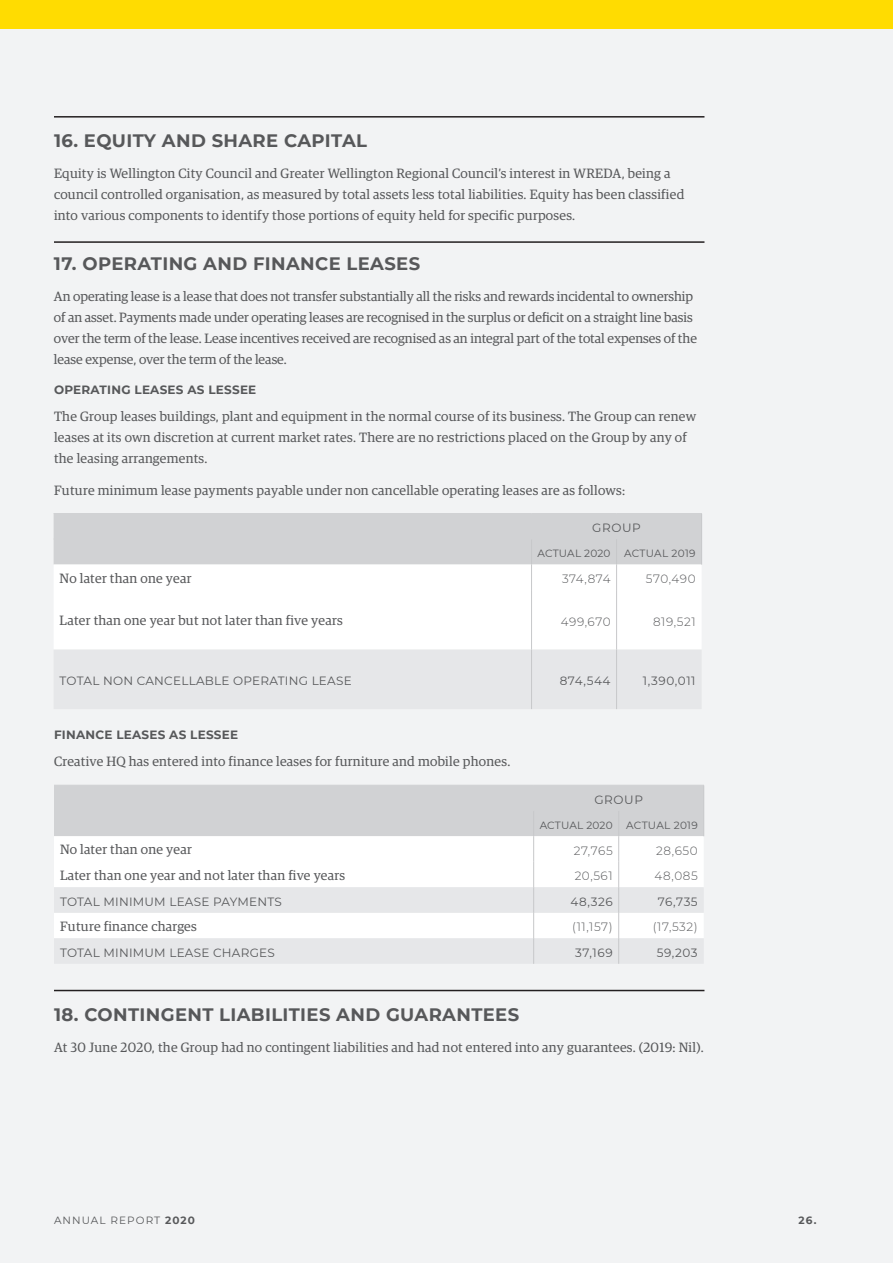
<style>
.page{position:relative;width:893px;height:1263px;background:#f2f3f4}
.page>*{position:absolute;margin:0;border:0;box-sizing:border-box;transform-origin:0 0}
.BODY_HEADER{font:700 18px "Montserrat";letter-spacing:.02em;color:#57585a}
.Body_Main{font:13.5px/21px "Guardian Egyp";letter-spacing:.02em;color:#57585a}
.Body_Main-2{font:13.5px/21px "Guardian Egyp";color:#57585a}
.SIGNATURE{font:12px "Montserrat";letter-spacing:.02em;color:#57585a}
.NUMBERS{font:300 12px "Montserrat";letter-spacing:.05em;color:#57585a}
.BODY_HEADER_2{font:700 12px "Montserrat";letter-spacing:.02em;color:#57585a}
.NUMBERS_TOTALS{font:12px "Montserrat";letter-spacing:.05em;color:#57585a}
.t1{font:10.5px "Montserrat";letter-spacing:.02em;color:#57585a}
.t2{font:10.5px "Montserrat";letter-spacing:.1em;color:#57585a}
.t3{font:700 10.5px "Montserrat";color:#57585a}
.s1{font-weight:700}
</style>
<div class="page">
<div style="left:0;top:0;width:893px;height:29px;background:#ffdc01"></div>
<hr style="left:54px;top:116px;width:650px;height:2px;background:#231f20">
<hr style="left:54px;top:990px;width:650px;height:1px;background:#231f20">
<hr style="left:54px;top:241px;width:650px;height:2px;background:#231f20">
<div style="left:54px;top:590px;width:647px;height:59px;background:#fff"></div>
<div style="left:54px;top:650px;width:647px;height:59px;background:#e6e7e9"></div>
<hr style="left:531px;top:649px;width:1px;height:60px;background:#c7c8ca">
<hr style="left:616px;top:649px;width:1px;height:60px;background:#c7c8ca">
<hr style="left:531px;top:590px;width:1px;height:59px;background:#c7c8ca">
<svg style="left:54px;top:513px;width:648px;height:77px"></svg>
<hr style="left:616px;top:590px;width:1px;height:59px;background:#c7c8ca">
<svg style="left:54px;top:785px;width:650px;height:179px"></svg>
<p class="BODY_HEADER" style="left:54px;top:128px;width:315px">16. EQUITY AND SHARE CAPITAL</p>
<p class="Body_Main" style="left:54px;top:162px;width:632px">Equity is Wellington City Council and Greater Wellington Regional Council’s interest in WREDA, being a council controlled organisation, as measured by total assets less total liabilities. Equity has been classified into various components to identify those portions of equity held for specific purposes.</p>
<p class="BODY_HEADER" style="left:54px;top:250px;width:368px">17. OPERATING AND FINANCE LEASES</p>
<p class="Body_Main-2" style="left:54px;top:285px;width:645px">An operating lease is a lease that does not transfer substantially all the risks and rewards incidental to ownership of an asset. Payments made under operating leases are recognised in the surplus or deficit on a straight line basis over the term of the lease. Lease incentives received are recognised as an integral part of the total expenses of the lease expense, over the term of the lease.</p>
<p class="BODY_HEADER_2" style="left:54px;top:381px;width:204px">OPERATING LEASES AS LESSEE</p>
<p class="Body_Main" style="left:54px;top:405px;width:644px">The Group leases buildings, plant and equipment in the normal course of its business. The Group can renew leases at its own discretion at current market rates. There are no restrictions placed on the Group by any of the leasing arrangements.</p>
<p class="Body_Main" style="left:54px;top:479px;width:573px">Future minimum lease payments payable under non cancellable operating leases are as follows:</p>
<p class="SIGNATURE" style="left:592px;top:519px;width:50px">GROUP</p>
<p class="t1" style="left:537px;top:546px;width:75px">ACTUAL 2020</p>
<p class="t1" style="left:624px;top:546px;width:73px">ACTUAL 2019</p>
<p class="Body_Main" style="left:60px;top:567px;width:133px">No later than one year</p>
<p class="NUMBERS" style="left:562px;top:571px;width:50px">374,874</p>
<p class="NUMBERS" style="left:646px;top:571px;width:51px">570,490</p>
<p class="Body_Main" style="left:60px;top:609px;width:285px">Later than one year but not later than five years</p>
<p class="NUMBERS" style="left:561px;top:613px;width:51px">499,670</p>
<p class="NUMBERS" style="left:653px;top:613px;width:44px">819,521</p>
<p class="SIGNATURE" style="left:60px;top:673px;width:294px">TOTAL NON CANCELLABLE OPERATING LEASE</p>
<p class="NUMBERS_TOTALS" style="left:560px;top:673px;width:52px">874,544</p>
<p class="NUMBERS_TOTALS" style="left:643px;top:673px;width:54px">1,390,011</p>
<p class="BODY_HEADER_2" style="left:54px;top:726px;width:186px">FINANCE LEASES AS LESSEE</p>
<p class="Body_Main" style="left:54px;top:750px;width:458px">Creative HQ has entered into finance leases for furniture and mobile phones.</p>
<p class="SIGNATURE" style="left:594px;top:791px;width:50px">GROUP</p>
<p class="t1" style="left:540px;top:817px;width:75px">ACTUAL 2020</p>
<p class="t1" style="left:626px;top:817px;width:73px">ACTUAL 2019</p>
<p class="Body_Main" style="left:60px;top:838px;width:133px">No later than one year</p>
<p class="NUMBERS" style="left:574px;top:842px;width:40px">27,765</p>
<p class="NUMBERS" style="left:656px;top:842px;width:43px">28,650</p>
<p class="Body_Main" style="left:60px;top:864px;width:287px">Later than one year and not later than five years</p>
<p class="NUMBERS" style="left:575px;top:868px;width:40px">20,561</p>
<p class="NUMBERS" style="left:655px;top:868px;width:45px">48,085</p>
<p class="SIGNATURE" style="left:60px;top:893px;width:223px">TOTAL MINIMUM LEASE PAYMENTS</p>
<p class="NUMBERS_TOTALS" style="left:570px;top:893px;width:44px">48,326</p>
<p class="NUMBERS_TOTALS" style="left:658px;top:893px;width:42px">76,735</p>
<p class="Body_Main" style="left:60px;top:915px;width:138px">Future finance charges</p>
<p class="NUMBERS" style="left:572px;top:919px;width:42px">(11,157)</p>
<p class="NUMBERS" style="left:653px;top:919px;width:47px">(17,532)</p>
<p class="SIGNATURE" style="left:60px;top:944px;width:216px">TOTAL MINIMUM LEASE CHARGES</p>
<p class="NUMBERS_TOTALS" style="left:575px;top:944px;width:39px">37,169</p>
<p class="NUMBERS_TOTALS" style="left:657px;top:944px;width:42px">59,203</p>
<p class="BODY_HEADER" style="left:54px;top:1001px;width:467px">18. CONTINGENT LIABILITIES AND GUARANTEES</p>
<p class="Body_Main" style="left:54px;top:1036px;width:651px">At 30 June 2020, the Group had no contingent liabilities and had not entered into any guarantees. (2019: Nil).</p>
<p class="t2" style="left:54px;top:1212px;width:142px">ANNUAL REPORT <span class="s1">2020</span></p>
<p class="t3" style="left:799px;top:1212px;width:19px">26.</p>
</div>
